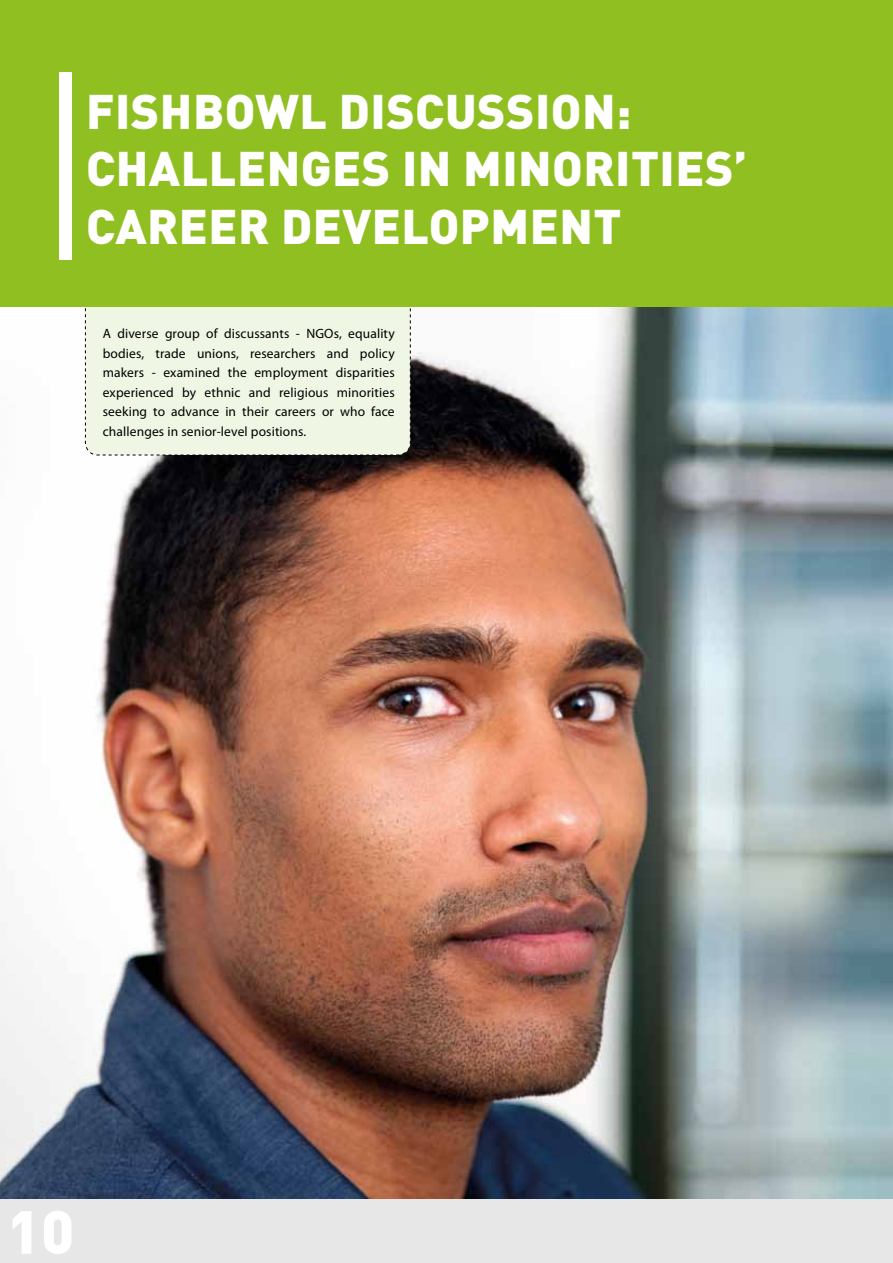
<style>
.page{position:relative;width:893px;height:1263px;background:#fff}
.page>*{position:absolute;margin:0;border:0;box-sizing:border-box;transform-origin:0 0}
.t1{font:900 60px "DIN";color:#fff}
.t2{font:900 48px/57.6px "DIN";letter-spacing:.01em;color:#fff}
.t3{font:13.5px/19.5px "Myriad Pro";letter-spacing:.01em;color:#000;text-align:justify}
</style>
<div class="page">
<img style="left:0;top:306px;width:893px;height:894px">
<div style="left:0;top:1200px;width:893px;height:63px;background:#e7e7e7"></div>
<div style="left:85px;top:306px;width:326px;height:150px;background:#f0f6e4"></div>
<div style="left:0;top:0;width:893px;height:306px;background:#90bf21"></div>
<div style="left:59px;top:72px;width:13px;height:188px;background:#fff"></div>
<h2 class="t2" style="left:86px;top:80px;width:663px">FISHBOWL DISCUSSION:<br>CHALLENGES IN MINORITIES’<br>CAREER DEVELOPMENT</h2>
<p class="t3" style="left:103px;top:324px;width:293px">A diverse group of discussants - NGOs, equality bodies, trade unions, researchers and policy makers - examined the employment disparities experienced by ethnic and religious minorities seeking to advance in their careers or who face challenges in senior-level positions.</p>
<h1 class="t1" style="left:7px;top:1192px;width:69px">10</h1>
</div>
